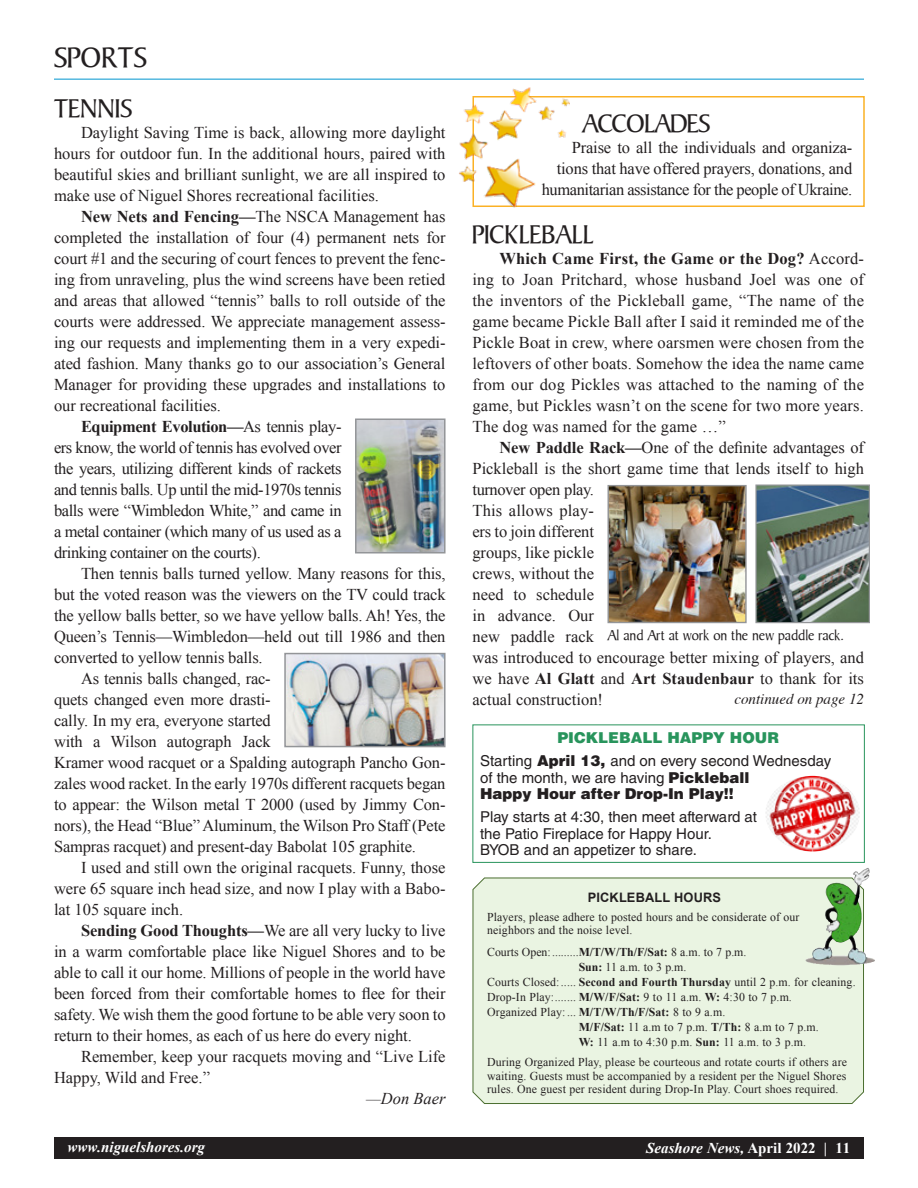
<style>
.page{position:relative;width:918px;height:1188px;background:#fff}
.page>*{position:absolute;margin:0;border:0;box-sizing:border-box;transform-origin:0 0}
.t1{font:30px "Persuasion S Si";color:#231f20}
.Subheadhead{font:27px "Persuasion S Si";color:#231f20}
.Subheadhead-2{font:27px "Persuasion S Si";letter-spacing:-.02em;color:#231f20}
.body_with_run-in{font:16.5px/21px "Times New Roman";color:#231f20;text-align:justify}
.body_copy{font:16.5px/21px "Times New Roman";letter-spacing:-.01em;color:#231f20;text-align:justify}
.Byline{font:italic 16.5px "Times New Roman";color:#231f20}
.t2{font:15px/16.5px "Helvetica LT Std";color:#231f20}
.t3{font:italic 700 15px "Times New Roman";color:#fff}
.t4{font:15px "Persuasion S Si";color:#231f20}
.t5{font:900 15px "Helvetica LT Std";color:#28945c}
.t6{font:italic 15px "Times";color:#231f20}
.no_indent{font:700 13.05px "Arial";letter-spacing:.01em;color:#231f20}
.no_indent-2{font:12px/13.5px "Times New Roman";letter-spacing:.01em;color:#231f20}
.s1{font-weight:700}
.s2{font-weight:900}
.s3{font-style:normal}
</style>
<div class="page">
<div style="left:54px;top:1137px;width:810px;height:21px;background:#231f20"></div>
<hr style="left:54px;top:79px;width:810px;height:1px;background:#0095d0">
<div style="left:472px;top:96px;width:393px;height:111px;border:2px solid #fbb125"></div>
<img style="left:459px;top:87px;width:111px;height:121px">
<img style="left:358px;top:421px;width:85px;height:130px">
<div style="left:355px;top:418px;width:91px;height:136px;border:2px solid #939598"></div>
<img style="left:287px;top:656px;width:156px;height:88px">
<div style="left:284px;top:653px;width:162px;height:94px;border:2px solid #939598"></div>
<img style="left:757px;top:487px;width:111px;height:134px">
<div style="left:755px;top:485px;width:115px;height:138px;border:1px solid #939598"></div>
<img style="left:609px;top:487px;width:136px;height:134px">
<div style="left:607px;top:485px;width:140px;height:138px;border:1px solid #939598"></div>
<div style="left:472px;top:877px;width:392px;height:227px;background:#eaf4e2"></div>
<img style="left:805px;top:868px;width:70px;height:98px">
<div style="left:472px;top:724px;width:393px;height:139px;border:1px solid #28945c"></div>
<img style="left:766px;top:776px;width:94px;height:75px">
<p class="t1" style="left:54px;top:40px;width:94px">SPORTS</p>
<p class="Subheadhead" style="left:54px;top:94px;width:80px">TENNIS</p>
<p class="body_copy" style="left:54px;top:122px;width:393px;text-indent:27px">Daylight Saving Time is back, allowing more daylight hours for outdoor fun. In the additional hours, paired with beautiful skies and brilliant sunlight, we are all inspired to make use of Niguel Shores recreational facilities.</p>
<p class="body_with_run-in" style="left:54px;top:206px;width:393px;text-indent:27px"><span class="s1">New Nets and Fencing—</span>The NSCA Management has completed the installation of four (4) permanent nets for court #1 and the securing of court fences to prevent the fenc&shy;ing from unraveling, plus the wind screens have been retied and areas that allowed “tennis” balls to roll outside of the courts were addressed. We appreciate management assess&shy;ing our requests and implementing them in a very expedi&shy;ated fashion. Many thanks go to our association’s General Manager for providing these upgrades and installations to our recreational facilities.</p>
<p class="body_with_run-in" style="left:54px;top:416px;width:289px;text-indent:27px"><span class="s1">Equipment Evolution—</span>As tennis play&shy;ers know, the world of tennis has evolved over the years, utilizing different kinds of rackets and tennis balls. Up until the mid-1970s tennis balls were “Wimbledon White,” and came in a metal container (which many of us used as a drinking container on the courts).</p>
<p class="body_copy" style="left:54px;top:563px;width:393px;text-indent:27px">Then tennis balls turned yellow. Many reasons for this, but the voted reason was the viewers on the TV could track the yellow balls better, so we have yellow balls. Ah! Yes, the Queen’s Tennis—Wimbledon—held out till 1986 and then converted to yellow tennis balls.</p>
<p class="body_copy" style="left:54px;top:668px;width:393px;text-align:left;text-indent:27px">As tennis balls changed, rac-<br>quets changed even more drasti-<br>cally. In my era, everyone started<br>with a Wilson autograph Jack<br>Kramer wood racquet or a Spalding autograph Pancho Gon&shy;zales wood racket. In the early 1970s different racquets began to appear: the Wilson metal T 2000 (used by Jimmy Con&shy;nors), the Head “Blue” Aluminum, the Wilson Pro Staff (Pete Sampras racquet) and present-day Babolat 105 graphite.</p>
<p class="body_copy" style="left:54px;top:857px;width:393px;text-indent:27px">I used and still own the original racquets. Funny, those were 65 square inch head size, and now I play with a Babo&shy;lat 105 square inch.</p>
<p class="body_with_run-in" style="left:54px;top:920px;width:393px;text-indent:27px"><span class="s1">Sending Good Thoughts—</span>We are all very lucky to live in a warm comfortable place like Niguel Shores and to be able to call it our home. Millions of people in the world have been forced from their comfortable homes to flee for their safety. We wish them the good fortune to be able very soon to return to their homes, as each of us here do every night.</p>
<p class="body_copy" style="left:54px;top:1046px;width:393px;text-indent:27px">Remember, keep your racquets moving and “Live Life<br>Happy, Wild and Free.”</p>
<p class="Byline" style="left:366px;top:1087px;width:81px">—Don Baer</p>
<p class="Subheadhead-2" style="left:582px;top:108px;width:130px">ACCOLADES</p>
<p class="body_copy" style="left:542px;top:136px;width:312px;text-align:right">Praise to all the individuals and organiza&shy;tions that have offered prayers, donations, and humanitarian assistance for the people of Ukraine.</p>
<p class="Subheadhead" style="left:472px;top:220px;width:123px">PICKLEBALL</p>
<p class="body_with_run-in" style="left:472px;top:248px;width:393px;text-indent:27px"><span class="s1">Which Came First, the Game or the Dog?</span> Accord&shy;ing to Joan Pritchard, whose husband Joel was one of the inventors of the Pickleball game, “The name of the game became Pickle Ball after I said it reminded me of the Pickle Boat in crew, where oarsmen were chosen from the leftovers of other boats. Somehow the idea the name came from our dog Pickles was attached to the naming of the game, but Pickles wasn’t on the scene for two more years.<br>The dog was named for the game …”</p>
<p class="body_with_run-in" style="left:472px;top:437px;width:393px;text-align:left;text-indent:27px"><span class="s1">New Paddle Rack—</span>One of the definite advantages of<br>Pickleball is the short game time that lends itself to high turnover open play.<br>This allows play-<br>ers to join different<br>groups, like pickle<br>crews, without the<br>need to schedule<br>in advance. Our<br>new paddle rack<br>was introduced to encourage better mixing of players, and we have <span class="s1">Al Glatt</span> and <span class="s1">Art Staudenbaur</span> to thank for its actual construction!</p>
<p class="t4" style="left:608px;top:627px;width:238px">Al and Art at work on the new paddle rack.</p>
<p class="t6" style="left:734px;top:686px;width:131px">continued on page 12</p>
<p class="t5" style="left:557px;top:728px;width:223px">PICKLEBALL HAPPY HOUR</p>
<p class="t2" style="left:480px;top:752px;width:353px">Starting <span class="s2">April 13,</span> and on every second Wednesday of the month, we are having <span class="s2">Pickleball<br>Happy Hour after Drop-In Play!!</span></p>
<p class="t2" style="left:480px;top:809px;width:279px">Play starts at 4:30, then meet afterward at the Patio Fireplace for Happy Hour.</p>
<p class="t2" style="left:480px;top:842px;width:218px">BYOB and an appetizer to share.</p>
<p class="no_indent" style="left:588px;top:889px;width:135px">PICKLEBALL HOURS</p>
<p class="no_indent-2" style="left:487px;top:910px;width:314px">Players, please adhere to posted hours and be considerate of our neighbors and the noise level.</p>
<p class="no_indent-2" style="left:579px;top:944px;width:169px;line-height:15px;text-indent:-92px">Courts Open:.........<span class="s1">M/T/W/Th/F/Sat:</span> 8 a.m. to 7 p.m.<br><span class="s1">Sun:</span> 11 a.m. to 3 p.m.</p>
<p class="no_indent-2" style="left:487px;top:975px;width:370px">Courts Closed:..... <span class="s1">Second and Fourth Thursday</span> until 2 p.m. for cleaning.</p>
<p class="no_indent-2" style="left:487px;top:990px;width:306px">Drop-In Play:....... <span class="s1">M/W/F/Sat:</span> 9 to 11 a.m. <span class="s1">W:</span> 4:30 to 7 p.m.</p>
<p class="no_indent-2" style="left:579px;top:1004px;width:242px;line-height:15px;text-indent:-92px">Organized Play: ... <span class="s1">M/T/W/Th/F/Sat:</span> 8 to 9 a.m.<br><span class="s1">M/F/Sat:</span> 11 a.m to 7 p.m. <span class="s1">T/Th:</span> 8 a.m to 7 p.m.<br><span class="s1">W:</span> 11 a.m to 4:30 p.m. <span class="s1">Sun:</span> 11 a.m. to 3 p.m.</p>
<p class="no_indent-2" style="left:487px;top:1055px;width:361px;text-align:justify">During Organized Play, please be courteous and rotate courts if others are waiting. Guests must be accompanied by a resident per the Niguel Shores rules. One guest per resident during Drop-In Play. Court shoes required.</p>
<p class="t3" style="left:68px;top:1137px;width:139px">www.niguelshores.org</p>
<p class="t3" style="left:646px;top:1138px;width:206px">Seashore News, <span class="s3">April 2022 | 11</span></p>
</div>
